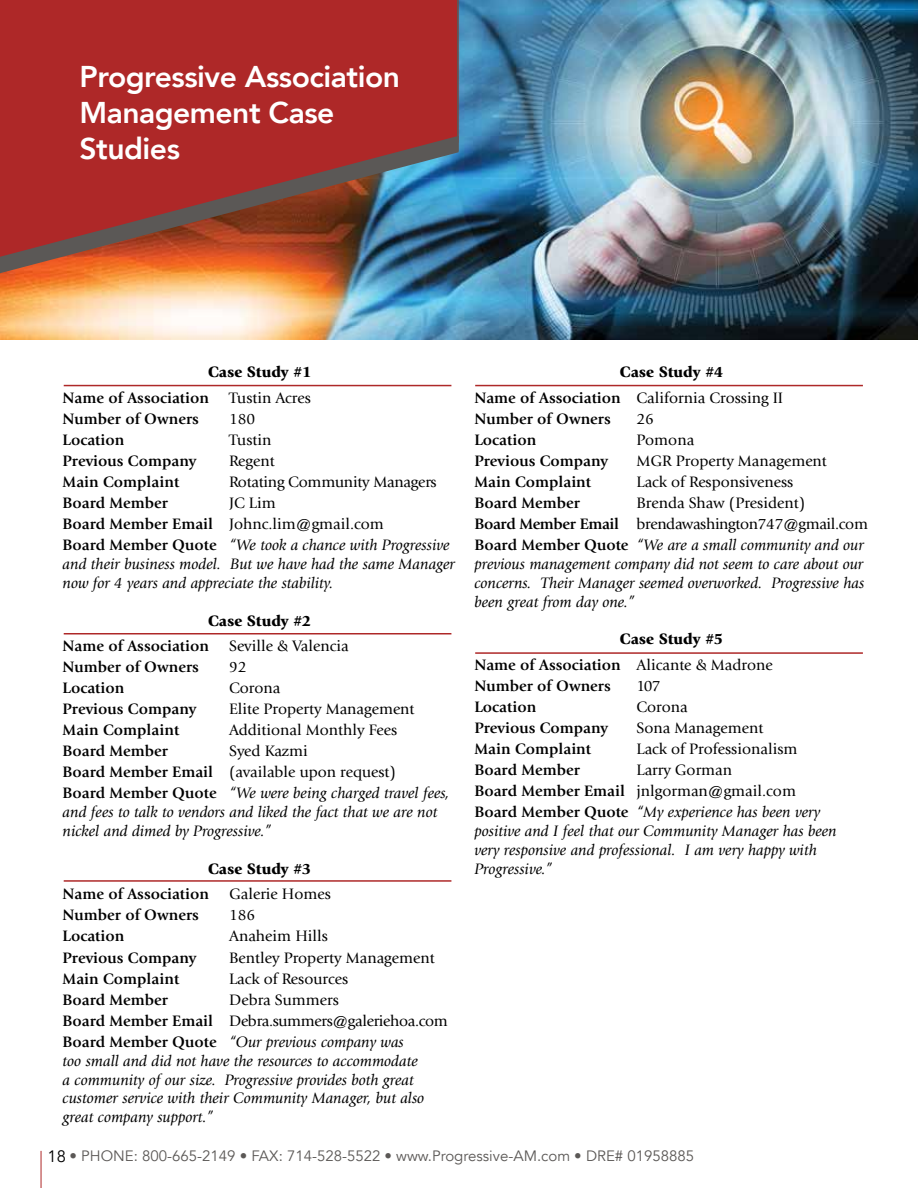
<style>
.page{position:relative;width:918px;height:1188px;background:#fff}
.page>*{position:absolute;margin:0;border:0;box-sizing:border-box;transform-origin:0 0}
.t1{font:800 30px/36px "Avenir";letter-spacing:-.015em;color:#fff}
.t2{font:700 15.75px/21px "Giovanni";color:#000}
.t3{font:italic 15.75px/18.9px "Giovanni";color:#000}
.t4{font:15.75px/25.3px "Giovanni";color:#000}
.t5{font:15.75px/21px "Giovanni";letter-spacing:-.02em;color:#000}
.t6{font:900 15.75px "Giovanni";color:#000}
.t7{font:15px "Avenir";color:#5b5856}
.s1{font-weight:400}
.s2{font-weight:400;font-style:italic}
.s3{font-weight:700}
.s4{font-style:italic}
.s5{font-weight:900}
.s6{font-size:16.5px;color:#000}
</style>
<div class="page">
<hr style="left:41px;top:1151px;width:1px;height:37px;background:#ae2828">
<img style="left:0;top:0;width:918px;height:339px">
<div style="left:0;top:0;width:457px;height:136px;background:#ae2828"></div>
<img style="left:0;top:136px;width:459px;height:137px">
<hr style="left:457px;top:0;width:2px;height:151px;background:#5b5856">
<hr style="left:64px;top:385px;width:387px;height:1px;background:#ae2828">
<hr style="left:64px;top:633px;width:387px;height:1px;background:#ae2828">
<hr style="left:64px;top:880px;width:387px;height:2px;background:#ae2828">
<hr style="left:475px;top:385px;width:388px;height:1px;background:#ae2828">
<hr style="left:475px;top:652px;width:388px;height:2px;background:#ae2828">
<h1 class="t1" style="left:80px;top:59px;width:322px">Progressive Association<br>Management Case<br>Studies</h1>
<p class="t6" style="left:208px;top:363px;width:104px">Case Study #1</p>
<p class="t2" style="left:63px;top:387px;width:148px">Name of Association</p>
<p class="t4" style="left:229px;top:385px;width:83px">Tustin Acres</p>
<p class="t2" style="left:63px;top:408px;width:138px">Number of Owners</p>
<p class="t4" style="left:229px;top:406px;width:28px">180</p>
<p class="t2" style="left:63px;top:429px;width:63px">Location</p>
<p class="t4" style="left:229px;top:427px;width:44px">Tustin</p>
<p class="t2" style="left:63px;top:450px;width:135px">Previous Company</p>
<p class="t4" style="left:229px;top:448px;width:47px">Regent</p>
<p class="t2" style="left:63px;top:471px;width:118px">Main Complaint</p>
<p class="t4" style="left:229px;top:469px;width:209px">Rotating Community Managers</p>
<p class="t2" style="left:63px;top:492px;width:107px">Board Member</p>
<p class="t2" style="left:63px;top:492px;width:389px;text-indent:166px"><span class="s1">JC Lim<br></span>Board Member Email <span class="s1">Johnc.lim@gmail.com<br></span>Board Member Quote <span class="s2">“We took a chance with Progressive</span></p>
<p class="t3" style="left:63px;top:555px;width:394px">and their business model. But we have had the same Manager now for 4 years and appreciate the stability.</p>
<p class="t6" style="left:208px;top:611px;width:104px">Case Study #2</p>
<p class="t2" style="left:63px;top:635px;width:148px">Name of Association</p>
<p class="t4" style="left:229px;top:633px;width:121px">Seville &amp; Valencia</p>
<p class="t2" style="left:63px;top:656px;width:138px">Number of Owners</p>
<p class="t4" style="left:229px;top:654px;width:19px">92</p>
<p class="t2" style="left:63px;top:677px;width:63px">Location</p>
<p class="t4" style="left:229px;top:675px;width:53px">Corona</p>
<p class="t2" style="left:63px;top:699px;width:135px">Previous Company</p>
<p class="t4" style="left:229px;top:697px;width:187px">Elite Property Management</p>
<p class="t2" style="left:63px;top:720px;width:118px">Main Complaint</p>
<p class="t4" style="left:229px;top:718px;width:170px">Additional Monthly Fees</p>
<p class="t2" style="left:63px;top:741px;width:107px">Board Member</p>
<p class="t2" style="left:63px;top:741px;width:389px;text-indent:166px"><span class="s1">Syed Kazmi<br></span>Board Member Email <span class="s1">(available upon request)<br></span>Board Member Quote <span class="s2">“We were being charged travel fees,</span></p>
<p class="t3" style="left:63px;top:803px;width:376px">and fees to talk to vendors and liked the fact that we are not nickel and dimed by Progressive.”</p>
<p class="t6" style="left:208px;top:859px;width:104px">Case Study #3</p>
<p class="t2" style="left:63px;top:884px;width:148px">Name of Association</p>
<p class="t4" style="left:229px;top:882px;width:103px">Galerie Homes</p>
<p class="t2" style="left:63px;top:905px;width:138px">Number of Owners</p>
<p class="t4" style="left:229px;top:903px;width:28px">186</p>
<p class="t2" style="left:63px;top:926px;width:63px">Location</p>
<p class="t4" style="left:229px;top:924px;width:100px">Anaheim Hills</p>
<p class="t2" style="left:63px;top:947px;width:135px">Previous Company</p>
<p class="t4" style="left:229px;top:945px;width:207px">Bentley Property Management</p>
<p class="t2" style="left:63px;top:968px;width:118px">Main Complaint</p>
<p class="t4" style="left:229px;top:966px;width:121px">Lack of Resources</p>
<p class="t2" style="left:63px;top:989px;width:107px">Board Member</p>
<p class="t5" style="left:63px;top:989px;width:387px;text-indent:166px">Debra Summers<br><span class="s3">Board Member Email</span> Debra.summers@galeriehoa.com<br><span class="s3">Board Member Quote</span> <span class="s4">“Our previous company was</span></p>
<p class="t3" style="left:63px;top:1051px;width:363px">too small and did not have the resources to accommodate a community of our size. Progressive provides both great customer service with their Community Manager, but also great company support.”</p>
<p class="t4" style="left:474px;top:360px;width:310px;text-indent:145px"><span class="s5">Case Study #4<br></span><span class="s3">Name of Association</span> California Crossing II</p>
<p class="t2" style="left:474px;top:408px;width:138px">Number of Owners</p>
<p class="t4" style="left:636px;top:406px;width:19px">26</p>
<p class="t2" style="left:474px;top:429px;width:63px">Location</p>
<p class="t4" style="left:636px;top:427px;width:59px">Pomona</p>
<p class="t2" style="left:474px;top:450px;width:135px">Previous Company</p>
<p class="t4" style="left:636px;top:448px;width:192px">MGR Property Management</p>
<p class="t2" style="left:474px;top:471px;width:118px">Main Complaint</p>
<p class="t4" style="left:636px;top:469px;width:158px">Lack of Responsiveness</p>
<p class="t2" style="left:474px;top:492px;width:107px">Board Member</p>
<p class="t5" style="left:474px;top:492px;width:395px;text-indent:162px">Brenda Shaw (President)<br><span class="s3">Board Member Email</span> brendawashington747@gmail.com<br><span class="s3">Board Member Quote</span> <span class="s4">“We are a small community and our</span></p>
<p class="t3" style="left:474px;top:554px;width:391px;text-align:justify">previous management company did not seem to care about our concerns. Their Manager seemed overworked. Progressive has been great from day one.”</p>
<p class="t2" style="left:474px;top:627px;width:300px;line-height:25.3px;text-indent:145px"><span class="s5">Case Study #5<br></span>Name of Association <span class="s1">Alicante &amp; Madrone</span></p>
<p class="t2" style="left:474px;top:675px;width:138px">Number of Owners</p>
<p class="t4" style="left:636px;top:673px;width:25px">107</p>
<p class="t2" style="left:474px;top:696px;width:63px">Location</p>
<p class="t4" style="left:636px;top:694px;width:53px">Corona</p>
<p class="t2" style="left:474px;top:717px;width:135px">Previous Company</p>
<p class="t4" style="left:636px;top:715px;width:128px">Sona Management</p>
<p class="t2" style="left:474px;top:738px;width:118px">Main Complaint</p>
<p class="t4" style="left:636px;top:736px;width:162px">Lack of Professionalism</p>
<p class="t2" style="left:474px;top:759px;width:107px">Board Member</p>
<p class="t2" style="left:474px;top:759px;width:347px;text-indent:162px"><span class="s1">Larry Gorman<br></span>Board Member Email <span class="s1">jnlgorman@gmail.com<br></span>Board Member Quote <span class="s2">“My experience has been very</span></p>
<p class="t3" style="left:474px;top:822px;width:364px">positive and I feel that our Community Manager has been very responsive and professional. I am very happy with<br>Progressive.”</p>
<p class="t7" style="left:48px;top:1147px;width:648px"><span class="s6">18</span> • PHONE: 800-665-2149 • FAX: 714-528-5522 • www.Progressive-AM.com • DRE# 01958885</p>
</div>
